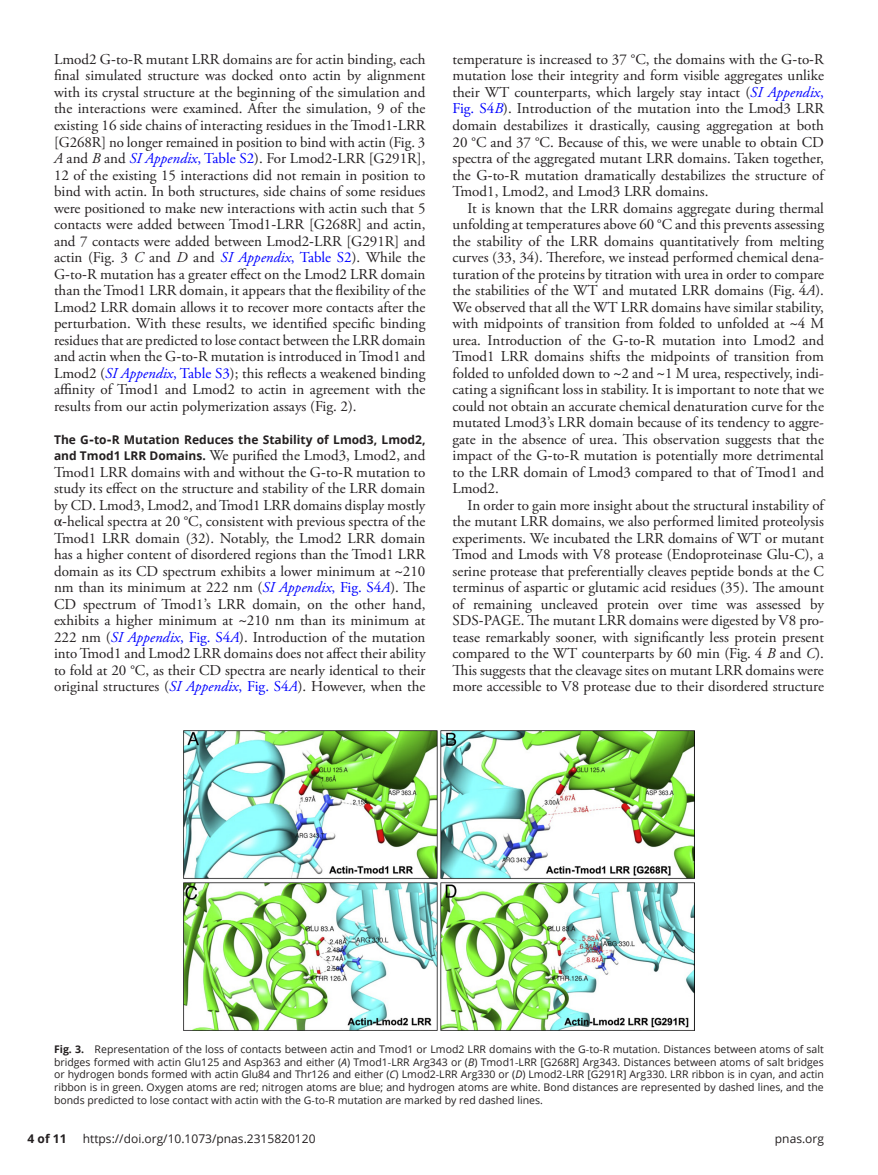
<style>
.page{position:relative;width:878px;height:1175px;background:#fff}
.page>*{position:absolute;margin:0;border:0;box-sizing:border-box;transform-origin:0 0}
.t1{font:15px/16.5px "Adobe Garamond Pro";color:#231f20;text-align:justify}
.t2{font:700 12px "Open Sans";color:#231f20}
.t3{font:12px "Open Sans";color:#231f20}
.t4{font:10.5px/12.8px "Open Sans";color:#231f20;text-align:justify}
.s1{font-family:"STIX"}
.s2{font-style:italic}
.s3{font-style:italic;color:#00f}
.s4{color:#00f}
.s5{font-family:"STIX";font-size:15px}
.s6{font-family:"Open Sans";font-weight:700;font-size:12px}
.s7{font-weight:700}
</style>
<div class="page">
<img style="left:183px;top:731px;width:511px;height:299px">
<p class="t1" style="left:54px;top:51px;width:373px">Lmod2 G<span class="s1">-</span>to<span class="s1">-</span>R mutant LRR domains are for actin binding, each final simulated structure was docked onto actin by alignment with its crystal structure at the beginning of the simulation and the interactions were examined. After the simulation, 9 of the existing 16 side chains of interacting residues in the Tmod1<span class="s1">-</span>LRR [G268R] no longer remained in position to bind with actin (Fig. 3<br><span class="s2">A</span> and <span class="s2">B</span> and <span class="s3">SI Appendix</span><span class="s4">, Table S2</span>). For Lmod2<span class="s1">-</span>LRR [G291R], 12 of the existing 15 interactions did not remain in position to bind with actin. In both structures, side chains of some residues were positioned to make new interactions with actin such that 5 contacts were added between Tmod1<span class="s1">-</span>LRR [G268R] and actin, and 7 contacts were added between Lmod2<span class="s1">-</span>LRR [G291R] and actin (Fig. 3 <span class="s2">C</span> and <span class="s2">D</span> and <span class="s3">SI Appendix</span><span class="s4">, Table S2</span>). While the G<span class="s1">-</span>to<span class="s1">-</span>R mutation has a greater effect on the Lmod2 LRR domain than the Tmod1 LRR domain, it appears that the flexibility of the Lmod2 LRR domain allows it to recover more contacts after the perturbation. With these results, we identified specific binding residues that are predicted to lose contact between the LRR domain and actin when the G<span class="s1">-</span>to<span class="s1">-</span>R mutation is introduced in Tmod1 and Lmod2 (<span class="s3">SI Appendix</span><span class="s4">, Table S3</span>); this reflects a weakened binding affinity of Tmod1 and Lmod2 to actin in agreement with the results from our actin polymerization assays (Fig. 2).</p>
<p class="t2" style="left:54px;top:431px;width:373px">The G<span class="s5">-</span>to<span class="s5">-</span>R Mutation Reduces the Stability of Lmod3, Lmod2,</p>
<p class="t1" style="left:54px;top:447px;width:373px"><span class="s6">and Tmod1 LRR Domains.</span> We purified the Lmod3, Lmod2, and Tmod1 LRR domains with and without the G<span class="s1">-</span>to<span class="s1">-</span>R mutation to study its effect on the structure and stability of the LRR domain by CD. Lmod3, Lmod2, and Tmod1 LRR domains display mostly <span class="s1">α-</span>helical spectra at 20 °C, consistent with previous spectra of the Tmod1 LRR domain (32). Notably, the Lmod2 LRR domain has a higher content of disordered regions than the Tmod1 LRR domain as its CD spectrum exhibits a lower minimum at <span class="s1">~</span>210 nm than its minimum at 222 nm (<span class="s3">SI Appendix</span><span class="s4">, Fig. S4</span><span class="s3">A</span>). The CD spectrum of Tmod1’s LRR domain, on the other hand, exhibits a higher minimum at <span class="s1">~</span>210 nm than its minimum at 222 nm (<span class="s3">SI Appendix</span><span class="s4">, Fig. S4</span><span class="s3">A</span>). Introduction of the mutation into Tmod1 and Lmod2 LRR domains does not affect their ability to fold at 20 °C, as their CD spectra are nearly identical to their original structures (<span class="s3">SI Appendix</span><span class="s4">, Fig. S4</span><span class="s3">A</span>). However, when the</p>
<p class="t1" style="left:452px;top:51px;width:373px">temperature is increased to 37 °C, the domains with the G<span class="s1">-</span>to<span class="s1">-</span>R mutation lose their integrity and form visible aggregates unlike their WT counterparts, which largely stay intact (<span class="s3">SI Appendix</span><span class="s4">, Fig. S4</span><span class="s3">B</span>). Introduction of the mutation into the Lmod3 LRR domain destabilizes it drastically, causing aggregation at both 20 °C and 37 °C. Because of this, we were unable to obtain CD spectra of the aggregated mutant LRR domains. Taken together, the G<span class="s1">-</span>to<span class="s1">-</span>R mutation dramatically destabilizes the structure of Tmod1, Lmod2, and Lmod3 LRR domains.</p>
<p class="t1" style="left:452px;top:200px;width:373px;text-indent:15px">It is known that the LRR domains aggregate during thermal unfolding at temperatures above 60 °C and this prevents assessing the stability of the LRR domains quantitatively from melting curves (33, 34). Therefore, we instead performed chemical dena&shy;turation of the proteins by titration with urea in order to compare the stabilities of the WT and mutated LRR domains (Fig. 4<span class="s2">A</span>).<br>We observed that all the WT LRR domains have similar stability, with midpoints of transition from folded to unfolded at <span class="s1">~</span>4 M urea. Introduction of the G<span class="s1">-</span>to<span class="s1">-</span>R mutation into Lmod2 and Tmod1 LRR domains shifts the midpoints of transition from folded to unfolded down to <span class="s1">~</span>2 and <span class="s1">~</span>1 M urea, respectively, indi&shy;cating a significant loss in stability. It is important to note that we could not obtain an accurate chemical denaturation curve for the mutated Lmod3’s LRR domain because of its tendency to aggre&shy;gate in the absence of urea. This observation suggests that the impact of the G<span class="s1">-</span>to<span class="s1">-</span>R mutation is potentially more detrimental to the LRR domain of Lmod3 compared to that of Tmod1 and Lmod2.</p>
<p class="t1" style="left:452px;top:497px;width:373px;text-indent:15px">In order to gain more insight about the structural instability of the mutant LRR domains, we also performed limited proteolysis experiments. We incubated the LRR domains of WT or mutant Tmod and Lmods with V8 protease (Endoproteinase Glu<span class="s1">-</span>C), a serine protease that preferentially cleaves peptide bonds at the C terminus of aspartic or glutamic acid residues (35). The amount of remaining uncleaved protein over time was assessed by SDS<span class="s1">-</span>PAGE. The mutant LRR domains were digested by V8 pro&shy;tease remarkably sooner, with significantly less protein present compared to the WT counterparts by 60 min (Fig. 4 <span class="s2">B</span> and <span class="s2">C</span>).<br>This suggests that the cleavage sites on mutant LRR domains were more accessible to V8 protease due to their disordered structure</p>
<p class="t4" style="left:54px;top:1042px;width:771px"><span class="s7">Fig. 3.</span> Representation of the loss of contacts between actin and Tmod1 or Lmod2 LRR domains with the G<span class="s1">-</span>to<span class="s1">-</span>R mutation. Distances between atoms of salt bridges formed with actin Glu125 and Asp363 and either (<span class="s2">A</span>) Tmod1<span class="s1">-</span>LRR Arg343 or (<span class="s2">B</span>) Tmod1<span class="s1">-</span>LRR [G268R] Arg343. Distances between atoms of salt bridges or hydrogen bonds formed with actin Glu84 and Thr126 and either (<span class="s2">C</span>) Lmod2<span class="s1">-</span>LRR Arg330 or (<span class="s2">D</span>) Lmod2<span class="s1">-</span>LRR [G291R] Arg330. LRR ribbon is in cyan, and actin ribbon is in green. Oxygen atoms are red; nitrogen atoms are blue; and hydrogen atoms are white. Bond distances are represented by dashed lines, and the bonds predicted to lose contact with actin with the G<span class="s1">-</span>to<span class="s1">-</span>R mutation are marked by red dashed lines.</p>
<p class="t2" style="left:28px;top:1130px;width:40px">4 of 11</p>
<p class="t3" style="left:83px;top:1130px;width:234px">https://doi.org/10.1073/pnas.2315820120</p>
<p class="t3" style="left:774px;top:1130px;width:51px">pnas.org</p>
</div>
